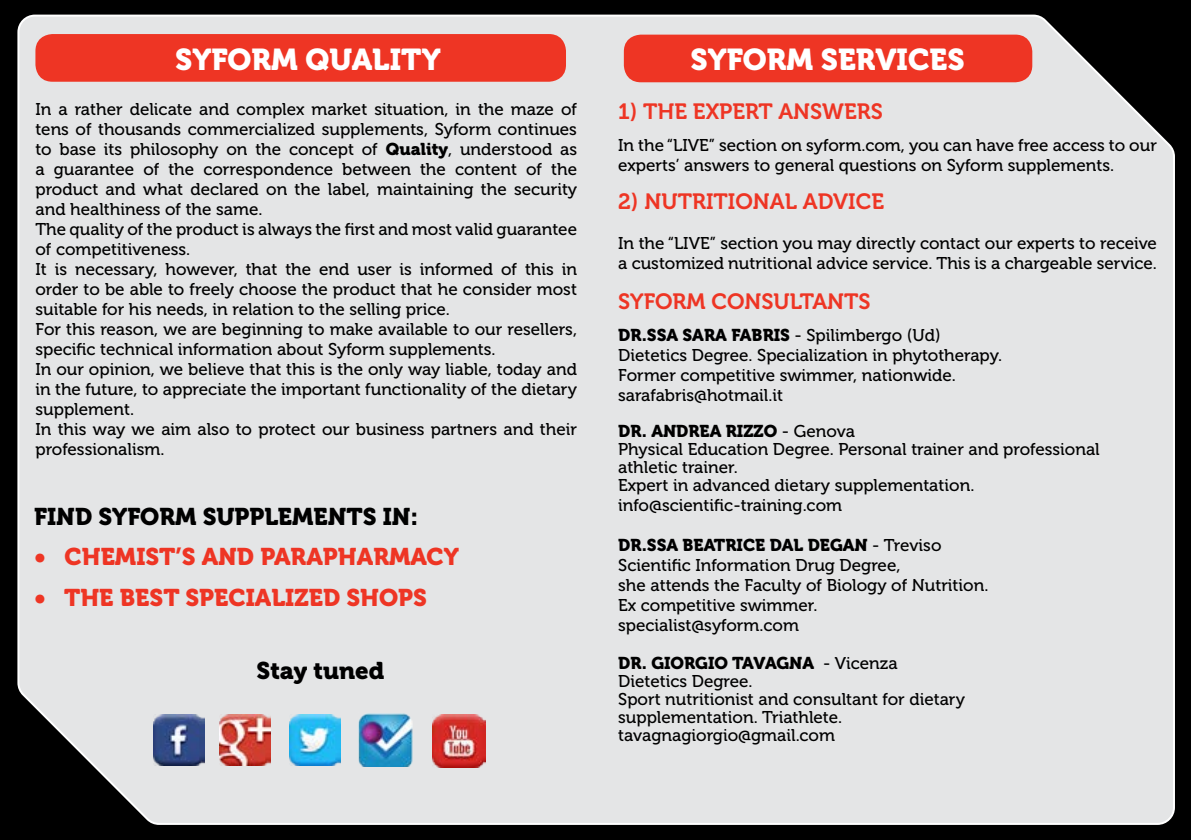
<style>
.page{position:relative;width:1191px;height:840px;background:#fff}
.page>*{position:absolute;margin:0;border:0;box-sizing:border-box;transform-origin:0 0}
.t1{font:30px "Museo 900";color:#fff}
.t2{font:24px "Museo 900";color:#ee3524}
.t3{font:24px "Museo 900";color:#000}
.t4{font:22px "Museo 700";color:#ee3524}
.t5{font:17px/20px "Museo 500";color:#000}
.t6{font:17px "Museo 900";color:#000}
.s1{font-family:"Museo 900"}
.s2{font-family:"Museo 500"}
</style>
<div class="page">
<div style="left:0;top:0;width:1191px;height:839px;background:#000"></div>
<div style="left:17px;top:14px;width:1158px;height:811px;background:#e4e5e6"></div>
<div style="left:624px;top:35px;width:408px;height:47px;background:#ee3524;border-radius:17px"></div>
<div style="left:35px;top:34px;width:531px;height:48px;background:#ee3524;border-radius:17px"></div>
<img style="left:356px;top:710px;width:59px;height:56px">
<img style="left:153px;top:713px;width:52px;height:52px">
<img style="left:219px;top:713px;width:51px;height:52px">
<img style="left:289px;top:713px;width:51px;height:52px">
<img style="left:433px;top:713px;width:52px;height:53px">
<h1 class="t1" style="left:175px;top:42px;width:267px">SYFORM QUALITY</h1>
<p class="t5" style="left:35px;top:99px;width:543px">In a rather delicate and complex market situation, in the maze of tens of thousands commercialized supplements, Syform continues to base its philosophy on the concept of <span class="s1">Quality</span>, understood as a guarantee of the correspondence between the content of the product and what declared on the label, maintaining the security and healthiness of the same.<br>The quality of the product is always the first and most valid guarantee of competitiveness.<br>It is necessary, however, that the end user is informed of this in order to be able to freely choose the product that he consider most suitable for his needs, in relation to the selling price.<br>For this reason, we are beginning to make available to our resellers, specific technical information about Syform supplements.<br>In our opinion, we believe that this is the only way liable, today and in the future, to appreciate the important functionality of the dietary supplement.<br>In this way we aim also to protect our business partners and their professionalism.</p>
<h2 class="t3" style="left:34px;top:503px;width:386px">FIND SYFORM SUPPLEMENTS IN:</h2>
<h2 class="t2" style="left:34px;top:543px;width:426px">• CHEMIST’S AND PARAPHARMACY</h2>
<h2 class="t2" style="left:34px;top:583px;width:394px">• THE BEST SPECIALIZED SHOPS</h2>
<h2 class="t3" style="left:257px;top:656px;width:129px">Stay tuned</h2>
<h1 class="t1" style="left:690px;top:42px;width:276px">SYFORM SERVICES</h1>
<p class="t4" style="left:618px;top:99px;width:266px">1) THE EXPERT ANSWERS</p>
<p class="t5" style="left:618px;top:135px;width:540px">In the “LIVE” section on syform.com, you can have free access to our experts’ answers to general questions on Syform supplements.</p>
<p class="t4" style="left:618px;top:189px;width:267px">2) NUTRITIONAL ADVICE</p>
<p class="t5" style="left:618px;top:233px;width:540px">In the “LIVE” section you may directly contact our experts to receive a customized nutritional advice service. This is a chargeable service.</p>
<p class="t4" style="left:618px;top:289px;width:254px">SYFORM CONSULTANTS</p>
<p class="t6" style="left:618px;top:325px;width:324px">DR.SSA SARA FABRIS <span class="s2">- Spilimbergo (Ud)</span></p>
<p class="t5" style="left:618px;top:345px;width:385px">Dietetics Degree. Specialization in phytotherapy.<br>Former competitive swimmer, nationwide. sarafabris@hotmail.it</p>
<p class="t6" style="left:618px;top:421px;width:238px">DR. ANDREA RIZZO <span class="s2">- Genova</span></p>
<p class="t5" style="left:618px;top:440px;width:483px;line-height:18px">Physical Education Degree. Personal trainer and professional athletic trainer.<br>Expert in advanced dietary supplementation.</p>
<p class="t5" style="left:618px;top:495px;width:225px">info@scientific-training.com</p>
<p class="t6" style="left:618px;top:535px;width:325px">DR.SSA BEATRICE DAL DEGAN <span class="s2">- Treviso</span></p>
<p class="t5" style="left:618px;top:555px;width:372px">Scientific Information Drug Degree,<br>she attends the Faculty of Biology of Nutrition.<br>Ex competitive swimmer. specialist@syform.com</p>
<p class="t6" style="left:618px;top:653px;width:281px">DR. GIORGIO TAVAGNA <span class="s2">- Vicenza</span></p>
<p class="t5" style="left:618px;top:672px;width:348px;line-height:18px">Dietetics Degree.<br>Sport nutritionist and consultant for dietary supplementation. Triathlete. tavagnagiorgio@gmail.com</p>
</div>
